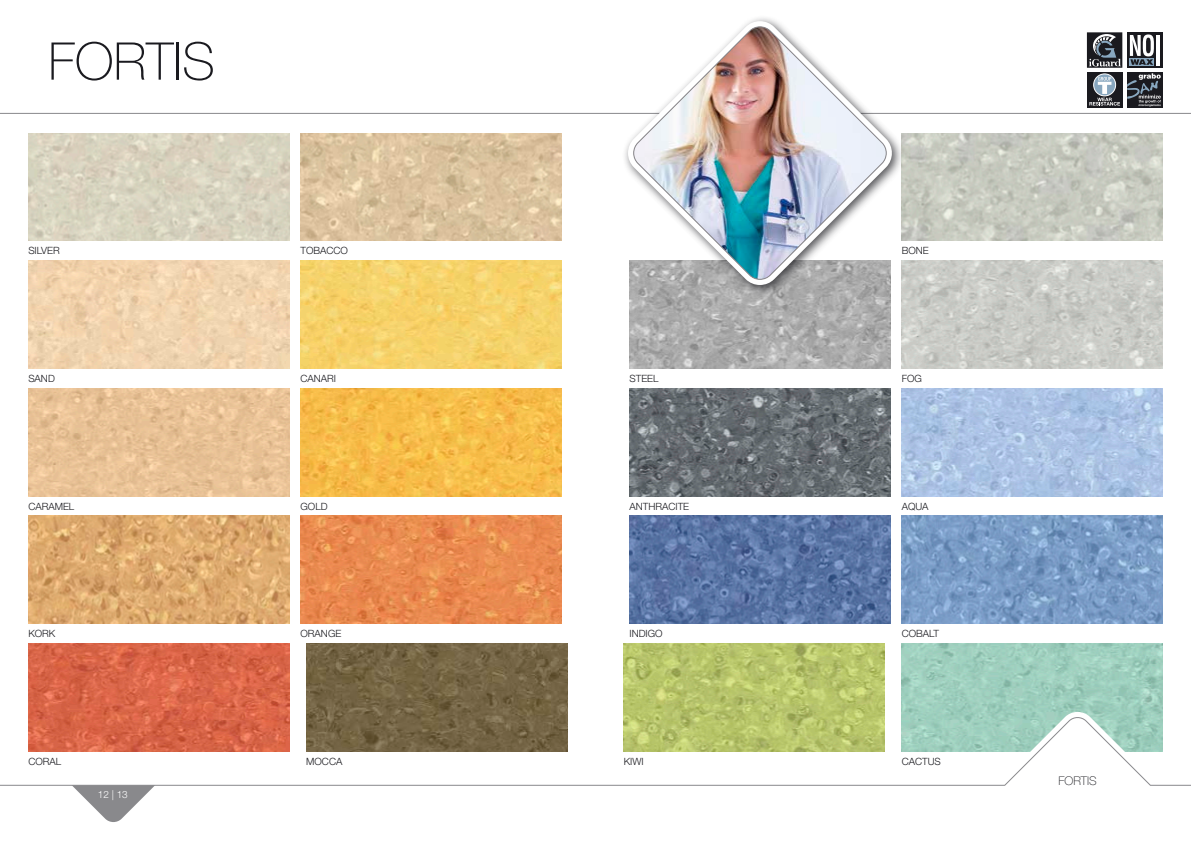
<style>
.page{position:relative;width:1191px;height:842px;background:#fff}
.page>*{position:absolute;margin:0;border:0;box-sizing:border-box;transform-origin:0 0}
.t1{font:100 52px "Helvetica Neue LT Pro";color:#1a1a1f}
.t2{font:100 12px "Helvetica Neue LT Pro";color:#1a1a1f}
.t3{font:300 10px "Helvetica Neue LT Pro";color:#1a1a1f}
.t4{font:300 10px "Helvetica Neue LT Pro";color:#fff}
</style>
<div class="page">
<img style="left:28px;top:133px;width:261px;height:108px">
<img style="left:28px;top:261px;width:261px;height:108px">
<img style="left:28px;top:388px;width:261px;height:108px">
<img style="left:901px;top:388px;width:261px;height:108px">
<img style="left:28px;top:516px;width:261px;height:108px">
<img style="left:901px;top:516px;width:261px;height:108px">
<img style="left:28px;top:643px;width:261px;height:69px">
<img style="left:306px;top:643px;width:261px;height:69px">
<img style="left:901px;top:643px;width:261px;height:69px">
<img style="left:901px;top:261px;width:261px;height:108px">
<img style="left:904px;top:133px;width:258px;height:108px">
<img style="left:300px;top:133px;width:261px;height:108px">
<img style="left:629px;top:297px;width:261px;height:72px">
<img style="left:300px;top:261px;width:261px;height:108px">
<img style="left:629px;top:388px;width:261px;height:108px">
<img style="left:300px;top:388px;width:261px;height:108px">
<img style="left:629px;top:516px;width:261px;height:108px">
<img style="left:300px;top:516px;width:261px;height:108px">
<img style="left:624px;top:643px;width:260px;height:69px">
<hr style="left:0;top:113px;width:1191px;height:1px;background:#89898c">
<div style="left:621px;top:15px;width:283px;height:282px;background:#1a1a1f;opacity:.75"></div>
<svg style="left:628px;top:21px;width:266px;height:264px"></svg>
<img style="left:632px;top:26px;width:255px;height:254px">
<svg style="left:1127px;top:72px;width:35px;height:36px"></svg>
<svg style="left:1127px;top:73px;width:33px;height:34px"></svg>
<svg style="left:1127px;top:32px;width:35px;height:36px"></svg>
<div style="left:1129px;top:59px;width:25px;height:7px;background:#88a7bf"></div>
<hr style="left:1156px;top:35px;width:3px;height:31px;background:#fff">
<svg style="left:1129px;top:34px;width:24px;height:31px"></svg>
<svg style="left:1087px;top:32px;width:35px;height:36px"></svg>
<svg style="left:1088px;top:34px;width:33px;height:32px"></svg>
<div style="left:1087px;top:72px;width:35px;height:36px;background:#1a1a1f"></div>
<svg style="left:1093px;top:74px;width:22px;height:22px"></svg>
<div style="left:1093px;top:73px;width:23px;height:23px;border:1px solid #fff;border-radius:50%"></div>
<svg style="left:1089px;top:77px;width:31px;height:29px"></svg>
<svg style="left:28px;top:712px;width:1135px;height:3px;background:#af9f78"></svg>
<svg style="left:0;top:715px;width:1191px;height:71px"></svg>
<svg style="left:72px;top:785px;width:83px;height:37px"></svg>
<h1 class="t1" style="left:48px;top:31px;width:168px">FORTIS</h1>
<p class="t3" style="left:28px;top:245px;width:33px">SILVER</p>
<p class="t3" style="left:901px;top:245px;width:29px">BONE</p>
<p class="t3" style="left:300px;top:245px;width:49px">TOBACCO</p>
<p class="t3" style="left:28px;top:372px;width:28px">SAND</p>
<p class="t3" style="left:629px;top:372px;width:31px">STEEL</p>
<p class="t3" style="left:901px;top:372px;width:22px">FOG</p>
<p class="t3" style="left:300px;top:372px;width:37px">CANARI</p>
<p class="t3" style="left:300px;top:500px;width:29px">GOLD</p>
<p class="t3" style="left:28px;top:500px;width:47px">CARAMEL</p>
<p class="t3" style="left:629px;top:500px;width:61px">ANTHRACITE</p>
<p class="t3" style="left:901px;top:500px;width:28px">AQUA</p>
<p class="t3" style="left:300px;top:627px;width:42px">ORANGE</p>
<p class="t3" style="left:28px;top:627px;width:29px">KORK</p>
<p class="t3" style="left:629px;top:627px;width:35px">INDIGO</p>
<p class="t3" style="left:901px;top:627px;width:39px">COBALT</p>
<p class="t3" style="left:28px;top:755px;width:34px">CORAL</p>
<p class="t3" style="left:306px;top:755px;width:38px">MOCCA</p>
<p class="t3" style="left:624px;top:755px;width:21px">KIWI</p>
<p class="t3" style="left:901px;top:755px;width:41px">CACTUS</p>
<p class="t4" style="left:98px;top:788px;width:32px">12 | 13</p>
<p class="t2" style="left:1058px;top:774px;width:40px">FORTIS</p>
</div>
